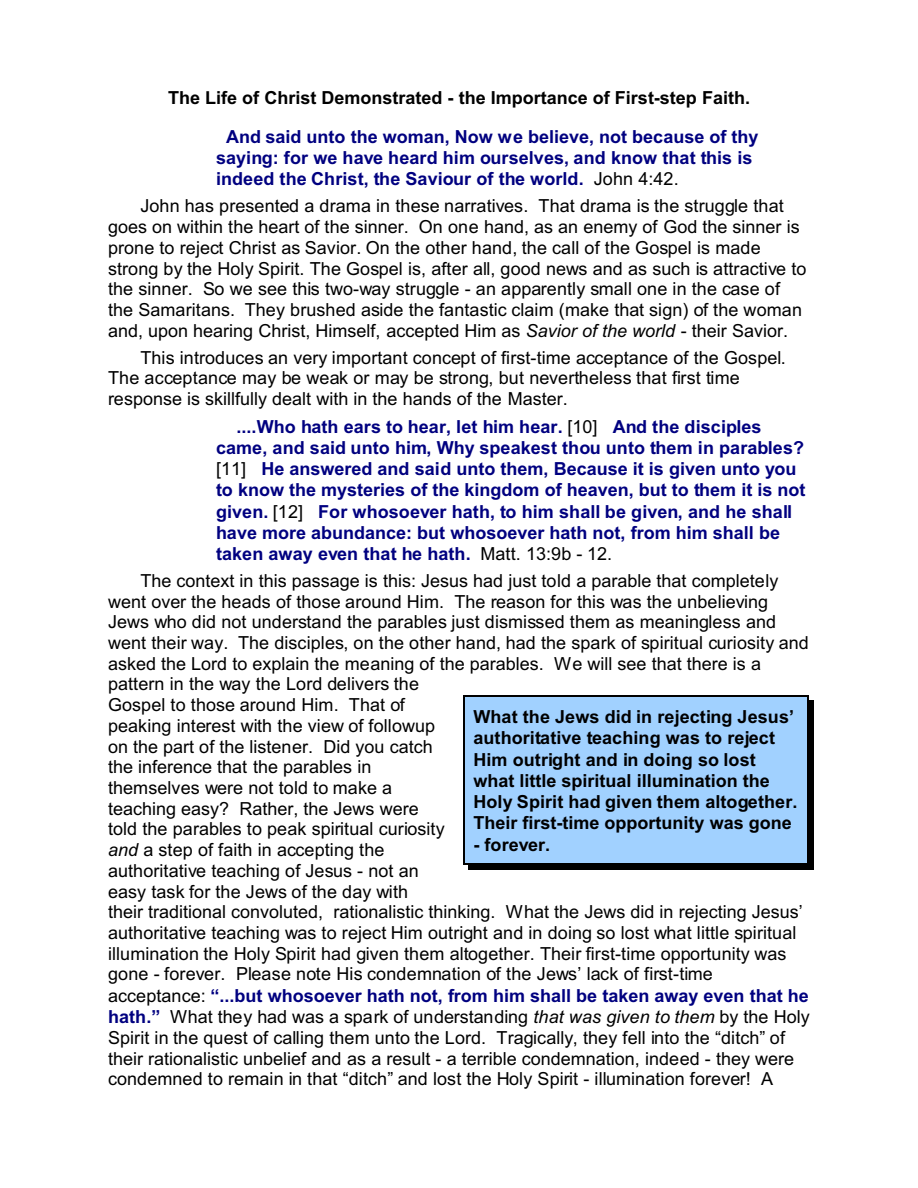
<style>
.page{position:relative;width:918px;height:1188px;background:#fff}
.page>*{position:absolute;margin:0;border:0;box-sizing:border-box;transform-origin:0 0}
.t1{font:18px/20.7px "Arial";letter-spacing:.005em;color:#000}
.t2{font:700 18px/21.3px "Arial";letter-spacing:.005em;color:#000080}
.t3{font:700 18px/21.3px "Arial";color:#000}
.s1{font-weight:400;color:#000}
.s2{font-style:italic}
.s3{font-weight:700;color:#000080}
</style>
<div class="page">
<div style="left:463px;top:695px;width:345px;height:170px;background:#a1d1ff"></div>
<hr style="left:463px;top:695px;width:1px;height:170px;background:#000">
<hr style="left:807px;top:695px;width:1px;height:170px;background:#000">
<hr style="left:463px;top:695px;width:345px;height:2px;background:#000">
<hr style="left:463px;top:863px;width:345px;height:2px;background:#000">
<div style="left:808px;top:701px;width:6px;height:169px;background:#000"></div>
<div style="left:468px;top:865px;width:346px;height:5px;background:#000"></div>
<p class="t3" style="left:168px;top:88px;width:583px">The Life of Christ Demonstrated - the Importance of First-step Faith.</p>
<p class="t2" style="left:216px;top:128px;width:544px;text-indent:10px">And said unto the woman, Now we believe, not because of thy saying: for we have heard him ourselves, and know that this is indeed the Christ, the Saviour of the world. <span class="s1">John 4:42.</span></p>
<p class="t1" style="left:108px;top:197px;width:700px;text-indent:32px">John has presented a drama in these narratives. That drama is the struggle that goes on within the heart of the sinner. On one hand, as an enemy of God the sinner is prone to reject Christ as Savior. On the other hand, the call of the Gospel is made strong by the Holy Spirit. The Gospel is, after all, good news and as such is attractive to the sinner. So we see this two-way struggle - an apparently small one in the case of the Samaritans. They brushed aside the fantastic claim (make that sign) of the woman and, upon hearing Christ, Himself, accepted Him as <span class="s2">Savior of the world</span> - their Savior.</p>
<p class="t1" style="left:108px;top:349px;width:679px;text-indent:32px">This introduces an very important concept of first-time acceptance of the Gospel.<br>The acceptance may be weak or may be strong, but nevertheless that first time response is skillfully dealt with in the hands of the Master.</p>
<p class="t2" style="left:216px;top:417px;width:591px;text-indent:20px">....Who hath ears to hear, let him hear. <span class="s1">[10]</span> And the disciples came, and said unto him, Why speakest thou unto them in parables? <span class="s1">[11]</span> He answered and said unto them, Because it is given unto you to know the mysteries of the kingdom of heaven, but to them it is not given. <span class="s1">[12]</span> For whosoever hath, to him shall be given, and he shall have more abundance: but whosoever hath not, from him shall be taken away even that he hath. <span class="s1">Matt. 13:9b - 12.</span></p>
<p class="t1" style="left:108px;top:572px;width:703px;text-indent:32px">The context in this passage is this: Jesus had just told a parable that completely went over the heads of those around Him. The reason for this was the unbelieving Jews who did not understand the parables just dismissed them as meaningless and went their way. The disciples, on the other hand, had the spark of spiritual curiosity and asked the Lord to explain the meaning of the parables. We will see that there is a pattern in the way the Lord delivers the<br>Gospel to those around Him. That of<br>peaking interest with the view of followup<br>on the part of the listener. Did you catch<br>the inference that the parables in<br>themselves were not told to make a<br>teaching easy? Rather, the Jews were<br>told the parables to peak spiritual curiosity<br><span class="s2">and</span> a step of faith in accepting the<br>authoritative teaching of Jesus - not an<br>easy task for the Jews of the day with<br>their traditional convoluted, rationalistic thinking. What the Jews did in rejecting Jesus’ authoritative teaching was to reject Him outright and in doing so lost what little spiritual illumination the Holy Spirit had given them altogether. Their first-time opportunity was gone - forever. Please note His condemnation of the Jews’ lack of first-time acceptance: <span class="s3">“...but whosoever hath not, from him shall be taken away even that he hath.”</span> What they had was a spark of understanding <span class="s2">that was given to them</span> by the Holy Spirit in the quest of calling them unto the Lord. Tragically, they fell into the “ditch” of their rationalistic unbelief and as a result - a terrible condemnation, indeed - they were condemned to remain in that “ditch” and lost the Holy Spirit - illumination forever! A</p>
<p class="t3" style="left:473px;top:708px;width:326px">What the Jews did in rejecting Jesus’ authoritative teaching was to reject Him outright and in doing so lost what little spiritual illumination the Holy Spirit had given them altogether.<br>Their first-time opportunity was gone</p>
<p class="t3" style="left:473px;top:835px;width:78px">- forever.</p>
</div>
